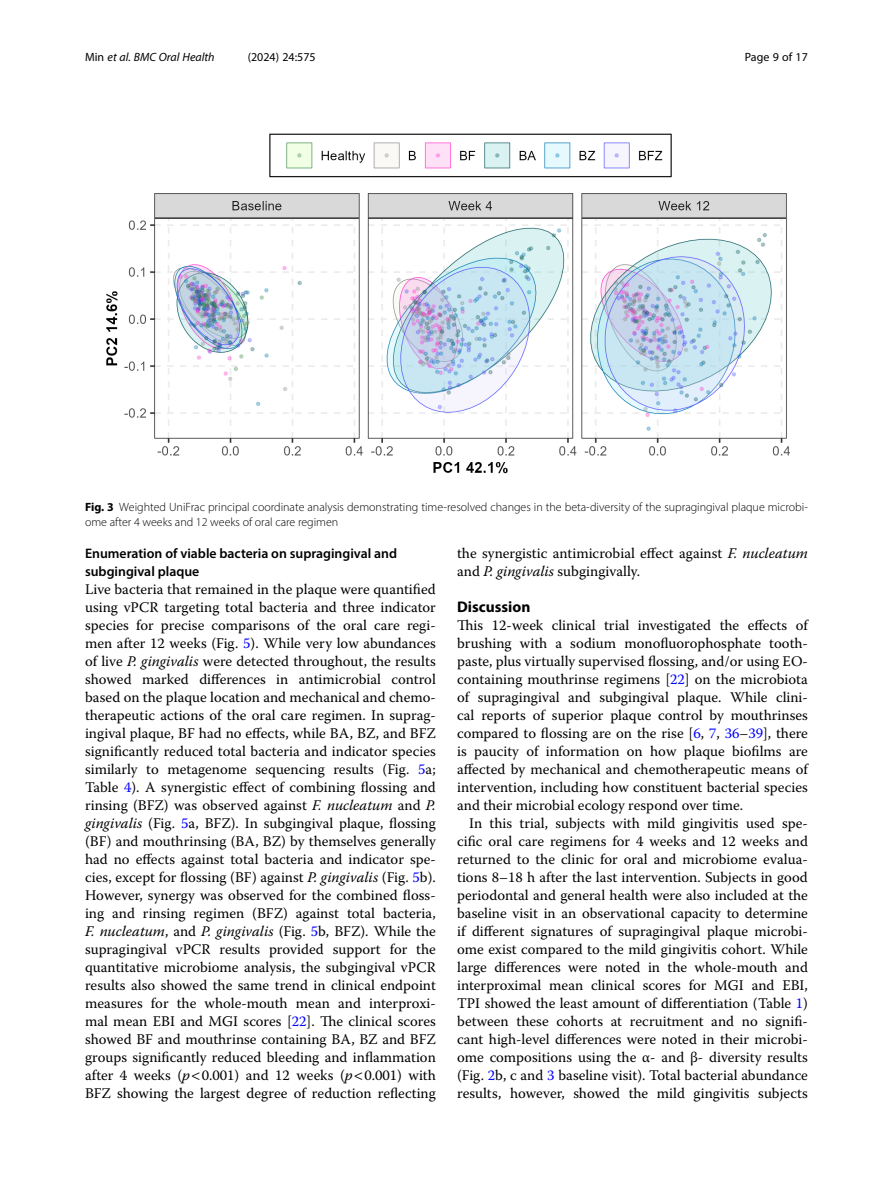
<style>
.page{position:relative;width:893px;height:1191px;background:#fff}
.page>*{position:absolute;margin:0;border:0;box-sizing:border-box;transform-origin:0 0}
.Head_1{font:700 15.45px "Myriad Pro";color:#000}
.Body_Text{font:14.7px/18px "Warnock Pro";color:#000;text-align:justify}
.Body_Text_Indent{font:14.7px/18px "Warnock Pro";color:#000;text-align:justify}
.Head_2{font:600 13.8px/18px "Myriad Pro";color:#000}
.Figure_Caption{font:300 12px/15px "Myriad Pro";color:#000}
.t1{font:italic 12px "Myriad Pro";color:#000}
.t2{font:12px "Myriad Pro";color:#000}
.s1{font-style:normal}
.s2{font-weight:700}
.s3{color:#00f}
.s4{font-style:italic}
</style>
<div class="page">
<img style="left:106px;top:133px;width:684px;height:341px">
<p class="t1" style="left:85px;top:50px;width:131px"><span class="s1">Min</span> et al. BMC Oral Health</p>
<p class="t2" style="left:248px;top:50px;width:70px">(2024) 24:575</p>
<p class="t2" style="left:745px;top:50px;width:65px">Page 9 of 17</p>
<p class="Figure_Caption" style="left:85px;top:499px;width:724px"><span class="s2">Fig. 3</span> Weighted UniFrac principal coordinate analysis demonstrating time-resolved changes in the beta-diversity of the supragingival plaque microbi&shy;ome after 4 weeks and 12 weeks of oral care regimen</p>
<p class="Head_2" style="left:85px;top:544px;width:314px">Enumeration of viable bacteria on supragingival and subgingival plaque</p>
<p class="Body_Text" style="left:85px;top:580px;width:352px">Live bacteria that remained in the plaque were quantified using vPCR targeting total bacteria and three indicator species for precise comparisons of the oral care regi&shy;men after 12 weeks (Fig. <span class="s3">5</span>). While very low abundances of live <span class="s4">P. gingivalis</span> were detected throughout, the results showed marked differences in antimicrobial control based on the plaque location and mechanical and chemo&shy;therapeutic actions of the oral care regimen. In suprag&shy;ingival plaque, BF had no effects, while BA, BZ, and BFZ significantly reduced total bacteria and indicator species similarly to metagenome sequencing results (Fig. <span class="s3">5</span>a; Table <span class="s3">4</span>). A synergistic effect of combining flossing and rinsing (BFZ) was observed against <span class="s4">F. nucleatum</span> and <span class="s4">P. gingivalis</span> (Fig. <span class="s3">5</span>a, BFZ). In subgingival plaque, flossing (BF) and mouthrinsing (BA, BZ) by themselves generally had no effects against total bacteria and indicator spe&shy;cies, except for flossing (BF) against <span class="s4">P. gingivalis</span> (Fig. <span class="s3">5</span>b).<br>However, synergy was observed for the combined floss&shy;ing and rinsing regimen (BFZ) against total bacteria, <span class="s4">F. nucleatum</span>, and <span class="s4">P. gingivalis</span> (Fig. <span class="s3">5</span>b, BFZ). While the supragingival vPCR results provided support for the quantitative microbiome analysis, the subgingival vPCR results also showed the same trend in clinical endpoint measures for the whole-mouth mean and interproxi&shy;mal mean EBI and MGI scores [<span class="s3">22</span>]. The clinical scores showed BF and mouthrinse containing BA, BZ and BFZ groups significantly reduced bleeding and inflammation after 4 weeks (<span class="s4">p</span> 0.001) and 12 weeks (<span class="s4">p</span> 0.001) with BFZ showing the largest degree of reduction reflecting</p>
<p class="Body_Text" style="left:457px;top:544px;width:352px">the synergistic antimicrobial effect against <span class="s4">F. nucleatum </span>and <span class="s4">P. gingivalis</span> subgingivally.</p>
<p class="Head_1" style="left:457px;top:597px;width:75px">Discussion</p>
<p class="Body_Text" style="left:457px;top:616px;width:352px">This 12-week clinical trial investigated the effects of brushing with a sodium monofluorophosphate tooth&shy;paste, plus virtually supervised flossing, and/or using EO&shy;containing mouthrinse regimens [<span class="s3">22</span>] on the microbiota of supragingival and subgingival plaque. While clini&shy;cal reports of superior plaque control by mouthrinses compared to flossing are on the rise [<span class="s3">6</span>, <span class="s3">7</span>, <span class="s3">36</span>–<span class="s3">39</span>], there is paucity of information on how plaque biofilms are affected by mechanical and chemotherapeutic means of intervention, including how constituent bacterial species and their microbial ecology respond over time.</p>
<p class="Body_Text_Indent" style="left:457px;top:814px;width:352px;text-indent:12px">In this trial, subjects with mild gingivitis used spe&shy;cific oral care regimens for 4 weeks and 12 weeks and returned to the clinic for oral and microbiome evalua&shy;tions 8–18 h after the last intervention. Subjects in good periodontal and general health were also included at the baseline visit in an observational capacity to determine if different signatures of supragingival plaque microbi&shy;ome exist compared to the mild gingivitis cohort. While large differences were noted in the whole-mouth and interproximal mean clinical scores for MGI and EBI, TPI showed the least amount of differentiation (Table <span class="s3">1</span>) between these cohorts at recruitment and no signifi&shy;cant high-level differences were noted in their microbi&shy;ome compositions using the α- and β- diversity results (Fig. <span class="s3">2</span>b, c and <span class="s3">3</span> baseline visit). Total bacterial abundance results, however, showed the mild gingivitis subjects</p>
</div>
